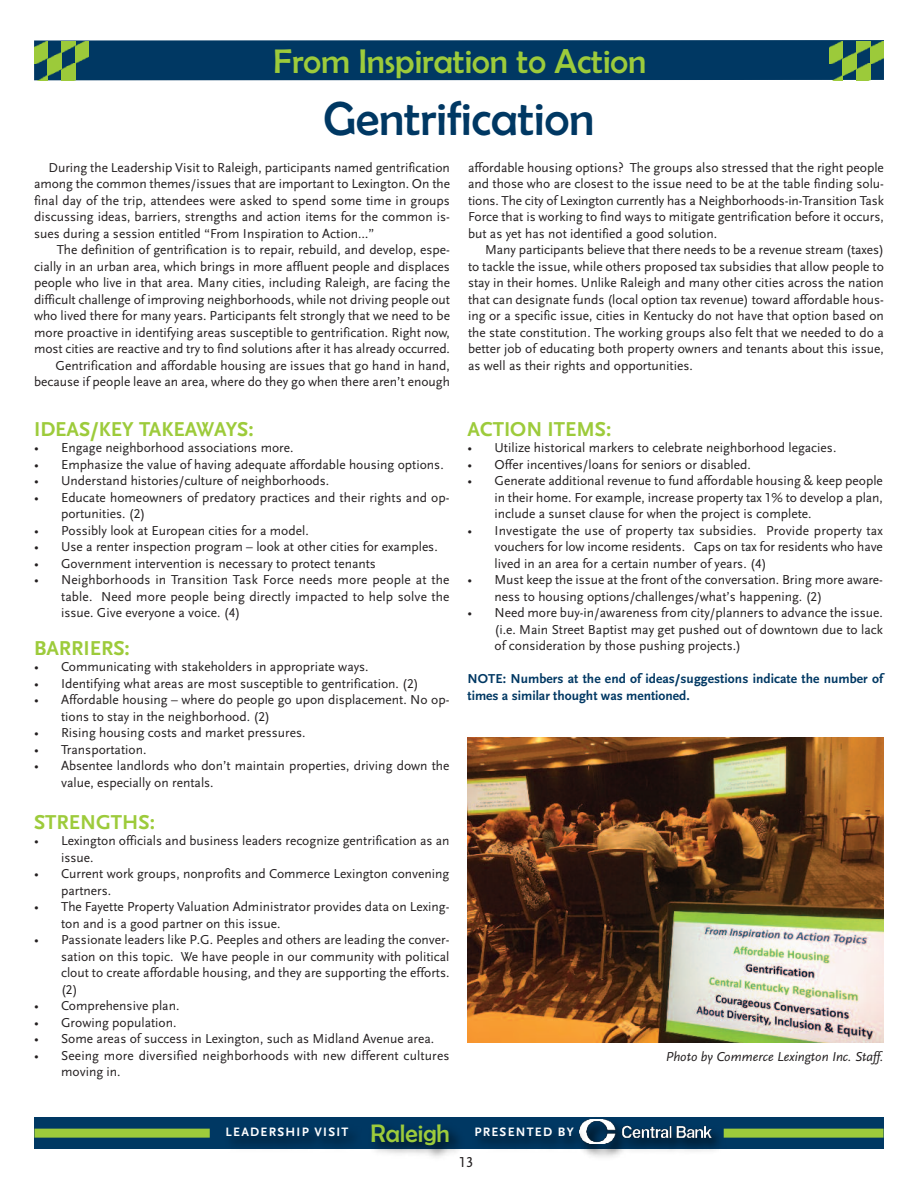
<style>
.page{position:relative;width:918px;height:1188px;background:#fff}
.page>*{position:absolute;margin:0;border:0;box-sizing:border-box;transform-origin:0 0}
.t1{font:48px "Berlin Sans FB";color:#003863}
.t2{font:34.5px "Berlin Sans FB";color:#9dcb3b}
.t3{font:25.5px "Berlin Sans FB";color:#9dcb3b}
.t4{font:700 21px "Scala Sans LF";color:#9dcb3b}
.t5{font:15px "Scala Sans LF";color:#231f20}
.t6{font:13.5px/16.5px "Scala Sans LF";color:#231f20;text-align:justify}
.t7{font:700 13.5px/16.5px "Scala Sans LF";letter-spacing:.005em;color:#003863}
.t8{font:italic 13.5px "Scala Sans LF";color:#231f20}
.t9{font:700 12.75px "Scala Sans LF";letter-spacing:.1em;color:#fff}
.s1{font-family:"Berlin Sans FB";font-weight:400;font-size:25.5px;color:#9dcb3b}
</style>
<div class="page">
<div style="left:34px;top:40px;width:850px;height:40px;background:#003863"></div>
<img style="left:75px;top:41px;width:14px;height:22px">
<img style="left:61px;top:63px;width:14px;height:18px">
<img style="left:34px;top:75px;width:14px;height:6px">
<img style="left:48px;top:53px;width:13px;height:22px">
<img style="left:61px;top:41px;width:14px;height:11px">
<img style="left:34px;top:41px;width:14px;height:23px">
<img style="left:870px;top:41px;width:14px;height:23px">
<img style="left:857px;top:63px;width:13px;height:17px">
<img style="left:829px;top:75px;width:14px;height:5px">
<img style="left:843px;top:53px;width:14px;height:22px">
<img style="left:829px;top:41px;width:14px;height:23px">
<svg style="left:857px;top:41px;width:13px;height:13px"></svg>
<div style="left:34px;top:1118px;width:850px;height:31px;background:#003863"></div>
<img style="left:604px;top:1117px;width:130px;height:40px">
<img style="left:604px;top:1120px;width:107px;height:24px">
<img style="left:210px;top:1117px;width:141px;height:28px">
<img style="left:483px;top:1117px;width:121px;height:40px">
<img style="left:351px;top:1117px;width:132px;height:40px">
<div style="left:724px;top:1129px;width:160px;height:9px;background:#9dcb3b"></div>
<div style="left:34px;top:1129px;width:176px;height:9px;background:#9dcb3b"></div>
<img style="left:467px;top:738px;width:417px;height:305px">
<h2 class="t2" style="left:274px;top:41px;width:374px">From Inspiration to Action</h2>
<h1 class="t1" style="left:324px;top:91px;width:272px">Gentrification</h1>
<p class="t6" style="left:34px;top:159px;width:417px;text-indent:14px">During the Leadership Visit to Raleigh, participants named gentrification among the common themes/issues that are important to Lexington. On the final day of the trip, attendees were asked to spend some time in groups discussing ideas, barriers, strengths and action items for the common is&shy;sues during a session entitled “From Inspiration to Action…”</p>
<p class="t6" style="left:34px;top:242px;width:417px;text-align:right">The definition of gentrification is to repair, rebuild, and develop, espe&shy;cially in an urban area, which brings in more affluent people and displaces people who live in that area. Many cities, including Raleigh, are facing the difficult challenge of improving neighborhoods, while not driving people out who lived there for many years. Participants felt strongly that we need to be more proactive in identifying areas susceptible to gentrification. Right now, most cities are reactive and try to find solutions after it has already occurred.<br>Gentrification and affordable housing are issues that go hand in hand, because if people leave an area, where do they go when there aren’t enough</p>
<p class="t6" style="left:468px;top:159px;width:417px">affordable housing options? The groups also stressed that the right people and those who are closest to the issue need to be at the table finding solu&shy;tions. The city of Lexington currently has a Neighborhoods-in-Transition Task Force that is working to find ways to mitigate gentrification before it occurs, but as yet has not identified a good solution.</p>
<p class="t6" style="left:468px;top:242px;width:417px;text-indent:17px">Many participants believe that there needs to be a revenue stream (taxes) to tackle the issue, while others proposed tax subsidies that allow people to stay in their homes. Unlike Raleigh and many other cities across the nation that can designate funds (local option tax revenue) toward affordable hous&shy;ing or a specific issue, cities in Kentucky do not have that option based on the state constitution. The working groups also felt that we needed to do a better job of educating both property owners and tenants about this issue, as well as their rights and opportunities.</p>
<h3 class="t4" style="left:34px;top:419px;width:221px">IDEAS/KEY TAKEAWAYS:</h3>
<p class="t6" style="left:34px;top:440px;width:261px">• Engage neighborhood associations more.</p>
<p class="t6" style="left:34px;top:456px;width:411px">• Emphasize the value of having adequate affordable housing options.</p>
<p class="t6" style="left:34px;top:473px;width:297px">• Understand histories/culture of neighborhoods.</p>
<p class="t6" style="left:61px;top:489px;width:390px;text-indent:-27px">• Educate homeowners of predatory practices and their rights and op&shy;portunities. (2)</p>
<p class="t6" style="left:34px;top:522px;width:276px">• Possibly look at European cities for a model.</p>
<p class="t6" style="left:34px;top:539px;width:405px">• Use a renter inspection program – look at other cities for examples.</p>
<p class="t6" style="left:34px;top:555px;width:343px">• Government intervention is necessary to protect tenants</p>
<p class="t6" style="left:61px;top:572px;width:390px;text-indent:-27px">• Neighborhoods in Transition Task Force needs more people at the table. Need more people being directly impacted to help solve the issue. Give everyone a voice. (4)</p>
<h3 class="t4" style="left:34px;top:638px;width:97px">BARRIERS:</h3>
<p class="t6" style="left:34px;top:659px;width:336px">• Communicating with stakeholders in appropriate ways.</p>
<p class="t6" style="left:34px;top:675px;width:386px">• Identifying what areas are most susceptible to gentrification. (2)</p>
<p class="t6" style="left:61px;top:692px;width:390px;text-indent:-27px">• Affordable housing – where do people go upon displacement. No op&shy;tions to stay in the neighborhood. (2)</p>
<p class="t6" style="left:34px;top:725px;width:273px">• Rising housing costs and market pressures.</p>
<p class="t6" style="left:34px;top:741px;width:114px">• Transportation.</p>
<p class="t6" style="left:61px;top:758px;width:390px;text-indent:-27px">• Absentee landlords who don’t maintain properties, driving down the value, especially on rentals.</p>
<h3 class="t4" style="left:34px;top:812px;width:122px">STRENGTHS:</h3>
<p class="t6" style="left:61px;top:833px;width:390px;text-indent:-27px">• Lexington officials and business leaders recognize gentrification as an issue.</p>
<p class="t6" style="left:61px;top:866px;width:390px;text-indent:-27px">• Current work groups, nonprofits and Commerce Lexington convening partners.</p>
<p class="t6" style="left:61px;top:899px;width:390px;text-indent:-27px">• The Fayette Property Valuation Administrator provides data on Lexing&shy;ton and is a good partner on this issue.</p>
<p class="t6" style="left:61px;top:932px;width:390px;text-indent:-27px">• Passionate leaders like P.G. Peeples and others are leading the conver&shy;sation on this topic. We have people in our community with political clout to create affordable housing, and they are supporting the efforts. (2)</p>
<p class="t6" style="left:34px;top:998px;width:147px">• Comprehensive plan.</p>
<p class="t6" style="left:34px;top:1014px;width:144px">• Growing population.</p>
<p class="t6" style="left:34px;top:1031px;width:402px">• Some areas of success in Lexington, such as Midland Avenue area.</p>
<p class="t6" style="left:61px;top:1047px;width:390px;text-indent:-27px">• Seeing more diversified neighborhoods with new different cultures moving in.</p>
<h3 class="t4" style="left:468px;top:419px;width:145px">ACTION ITEMS:</h3>
<p class="t6" style="left:468px;top:440px;width:370px">• Utilize historical markers to celebrate neighborhood legacies.</p>
<p class="t6" style="left:468px;top:456px;width:285px">• Offer incentives/loans for seniors or disabled.</p>
<p class="t6" style="left:495px;top:473px;width:390px;text-indent:-27px">• Generate additional revenue to fund affordable housing &amp; keep people in their home. For example, increase property tax 1% to develop a plan, include a sunset clause for when the project is complete.</p>
<p class="t6" style="left:495px;top:522px;width:390px;text-indent:-27px">• Investigate the use of property tax subsidies. Provide property tax vouchers for low income residents. Caps on tax for residents who have lived in an area for a certain number of years. (4)</p>
<p class="t6" style="left:495px;top:572px;width:390px;text-indent:-27px">• Must keep the issue at the front of the conversation. Bring more aware&shy;ness to housing options/challenges/what’s happening. (2)</p>
<p class="t6" style="left:495px;top:605px;width:390px;text-indent:-27px">• Need more buy-in/awareness from city/planners to advance the issue. (i.e. Main Street Baptist may get pushed out of downtown due to lack of consideration by those pushing projects.)</p>
<p class="t7" style="left:468px;top:671px;width:417px">NOTE: Numbers at the end of ideas/suggestions indicate the number of times a similar thought was mentioned.</p>
<p class="t8" style="left:666px;top:1050px;width:219px">Photo by Commerce Lexington Inc. Staff.</p>
<h3 class="t3" style="left:400px;top:1118px;width:52px">leigh</h3>
<p class="t9" style="left:226px;top:1126px;width:176px">LEADERSHIP VISIT <span class="s1">Ra</span></p>
<p class="t9" style="left:474px;top:1126px;width:101px">PRESENTED BY</p>
<p class="t5" style="left:459px;top:1154px;width:16px">13</p>
</div>
